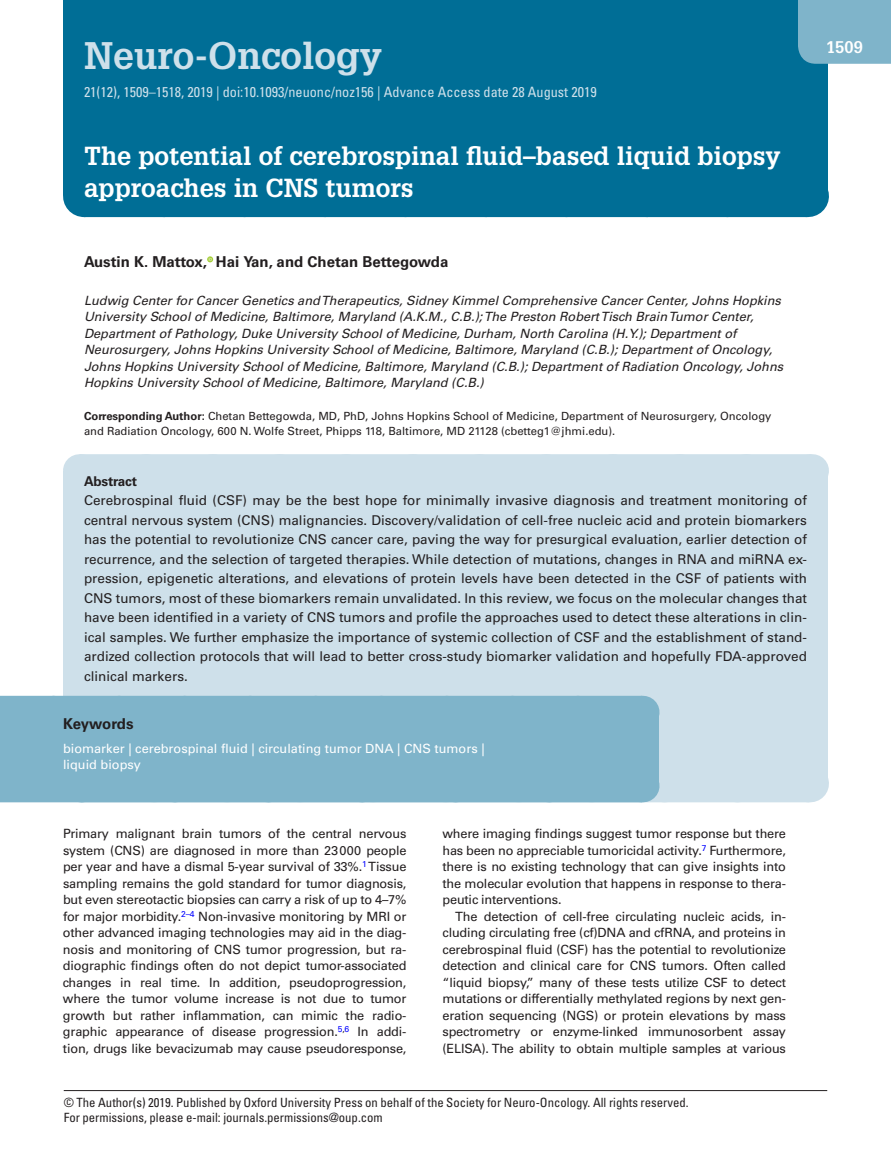
<style>
.page{position:relative;width:891px;height:1175px;background:#fff}
.page>*{position:absolute;margin:0;border:0;box-sizing:border-box;transform-origin:0 0}
.t1{font:700 37.5px "Glypha LT Std";color:#cee0ea}
.t2{font:700 25.5px/31.5px "Glypha LT Std";color:#fff}
.t3{font:700 16.5px "Glypha LT Std";color:#fff}
.t4{font:700 15px "Univers LT Std";color:#231f20}
.t5{font:condensed 14.25px "Univers LT Std";color:#cee0ea}
.t6{font:13.5px/19.5px "Univers LT Std";color:#231f20;text-align:justify}
.t7{font:700 13.5px "Univers LT Std";letter-spacing:-.015em;color:#231f20}
.t8{font:12.75px/16.5px "Univers LT Std";letter-spacing:-.015em;color:#231f20;text-align:justify}
.t9{font:italic 12.75px/16.5px "Univers LT Std";color:#231f20}
.t10{font:condensed 12.75px/15px "Univers LT Std";color:#231f20}
.t11{font:12.75px/16.5px "Univers LT Std";color:#fff}
.t12{font:11.25px/15px "Univers LT Std";color:#231f20}
.s1{font-weight:700}
</style>
<div class="page">
<div style="left:63px;top:0;width:765px;height:166px;background:#006e96"></div>
<div style="left:798px;top:0;width:93px;height:64px;background:#7fb4ca"></div>
<hr style="left:64px;top:1090px;width:763px;height:1px;background:#231f20">
<div style="left:63px;top:162px;width:765px;height:33px;background:#006e96"></div>
<div style="left:84px;top:175px;width:723px;height:42px;background:#006e96"></div>
<hr style="left:807px;top:175px;width:1px;height:42px;background:#006e96">
<div style="left:63px;top:471px;width:765px;height:18px;background:#cee0ea"></div>
<div style="left:80px;top:454px;width:732px;height:33px;background:#cee0ea"></div>
<hr style="left:812px;top:454px;width:1px;height:33px;background:#cee0ea">
<div style="left:63px;top:489px;width:765px;height:293px;background:#cee0ea"></div>
<div style="left:82px;top:765px;width:727px;height:37px;background:#cee0ea"></div>
<hr style="left:809px;top:765px;width:1px;height:37px;background:#cee0ea">
<div style="left:0;top:713px;width:659px;height:35px;background:#7fb4ca"></div>
<div style="left:0;top:696px;width:642px;height:33px;background:#7fb4ca"></div>
<hr style="left:642px;top:696px;width:1px;height:33px;background:#7fb4ca">
<div style="left:0;top:730px;width:659px;height:56px;background:#7fb4ca"></div>
<div style="left:0;top:769px;width:642px;height:33px;background:#7fb4ca"></div>
<svg style="left:643px;top:783px;width:17px;height:19px"></svg>
<hr style="left:642px;top:769px;width:1px;height:33px;background:#7fb4ca">
<svg style="left:207px;top:256px;width:6px;height:6px"></svg>
<h1 class="t1" style="left:84px;top:32px;width:299px">Neuro-Oncology</h1>
<p class="t5" style="left:84px;top:83px;width:514px">21(12), 1509–1518, 2019 | doi:10.1093/neuonc/noz156 | Advance Access date 28 August 2019</p>
<h2 class="t2" style="left:84px;top:140px;width:698px">The potential of cerebrospinal fluid–based liquid biopsy approaches in CNS tumors</h2>
<p class="t3" style="left:826px;top:37px;width:38px">1509</p>
<p class="t4" style="left:84px;top:253px;width:366px">Austin K. Mattox, Hai Yan, and Chetan Bettegowda</p>
<p class="t9" style="left:84px;top:292px;width:701px">Ludwig Center for Cancer Genetics and Therapeutics, Sidney Kimmel Comprehensive Cancer Center, Johns Hopkins University School of Medicine, Baltimore, Maryland (A.K.M., C.B.); The Preston Robert Tisch Brain Tumor Center, Department of Pathology, Duke University School of Medicine, Durham, North Carolina (H.Y.); Department of Neurosurgery, Johns Hopkins University School of Medicine, Baltimore, Maryland (C.B.); Department of Oncology, Johns Hopkins University School of Medicine, Baltimore, Maryland (C.B.); Department of Radiation Oncology, Johns Hopkins University School of Medicine, Baltimore, Maryland (C.B.)</p>
<p class="t12" style="left:84px;top:408px;width:689px"><span class="s1">Corresponding Author:</span> Chetan Bettegowda, MD, PhD, Johns Hopkins School of Medicine, Department of Neurosurgery, Oncology and Radiation Oncology, 600 N. Wolfe Street, Phipps 118, Baltimore, MD 21128 (cbetteg1@jhmi.edu).</p>
<p class="t7" style="left:84px;top:473px;width:55px">Abstract</p>
<p class="t6" style="left:84px;top:491px;width:725px">Cerebrospinal fluid (CSF) may be the best hope for minimally invasive diagnosis and treatment monitoring of central nervous system (CNS) malignancies. Discovery/validation of cell-free nucleic acid and protein biomarkers has the potential to revolutionize CNS cancer care, paving the way for presurgical evaluation, earlier detection of recurrence, and the selection of targeted therapies. While detection of mutations, changes in RNA and miRNA ex&shy;pression, epigenetic alterations, and elevations of protein levels have been detected in the CSF of patients with CNS tumors, most of these biomarkers remain unvalidated. In this review, we focus on the molecular changes that have been identified in a variety of CNS tumors and profile the approaches used to detect these alterations in clin&shy;ical samples. We further emphasize the importance of systemic collection of CSF and the establishment of stand&shy;ardized collection protocols that will lead to better cross-study biomarker validation and hopefully FDA-approved clinical markers.</p>
<p class="t4" style="left:63px;top:714px;width:72px">Keywords</p>
<p class="t11" style="left:63px;top:740px;width:423px">biomarker | cerebrospinal fluid | circulating tumor DNA | CNS tumors | liquid biopsy</p>
<p class="t8" style="left:63px;top:825px;width:345px">Primary malignant brain tumors of the central nervous system (CNS) are diagnosed in more than 23000 people per year and have a dismal 5-year survival of 33%.<sup>1</sup> Tissue sampling remains the gold standard for tumor diagnosis, but even stereotactic biopsies can carry a risk of up to 4–7% for major morbidity.<sup>2–4</sup> Non-invasive monitoring by MRI or other advanced imaging technologies may aid in the diag&shy;nosis and monitoring of CNS tumor progression, but ra&shy;diographic findings often do not depict tumor-associated changes in real time. In addition, pseudoprogression, where the tumor volume increase is not due to tumor growth but rather inflammation, can mimic the radio&shy;graphic appearance of disease progression.<sup>5</sup><sup>,</sup><sup>6</sup> In addi&shy;tion, drugs like bevacizumab may cause pseudoresponse,</p>
<p class="t8" style="left:443px;top:825px;width:345px">where imaging findings suggest tumor response but there has been no appreciable tumoricidal activity.<sup>7</sup> Furthermore, there is no existing technology that can give insights into the molecular evolution that happens in response to thera&shy;peutic interventions.</p>
<p class="t8" style="left:443px;top:908px;width:345px;text-indent:13px">The detection of cell-free circulating nucleic acids, in&shy;cluding circulating free (cf)DNA and cfRNA, and proteins in cerebrospinal fluid (CSF) has the potential to revolutionize detection and clinical care for CNS tumors. Often called “liquid biopsy,” many of these tests utilize CSF to detect mutations or differentially methylated regions by next gen&shy;eration sequencing (NGS) or protein elevations by mass spectrometry or enzyme-linked immunosorbent assay (ELISA). The ability to obtain multiple samples at various</p>
<p class="t10" style="left:64px;top:1095px;width:626px">© The Author(s) 2019. Published by Oxford University Press on behalf of the Society for Neuro-Oncology. All rights reserved.<br>For permissions, please e-mail: journals.permissions@oup.com</p>
</div>
